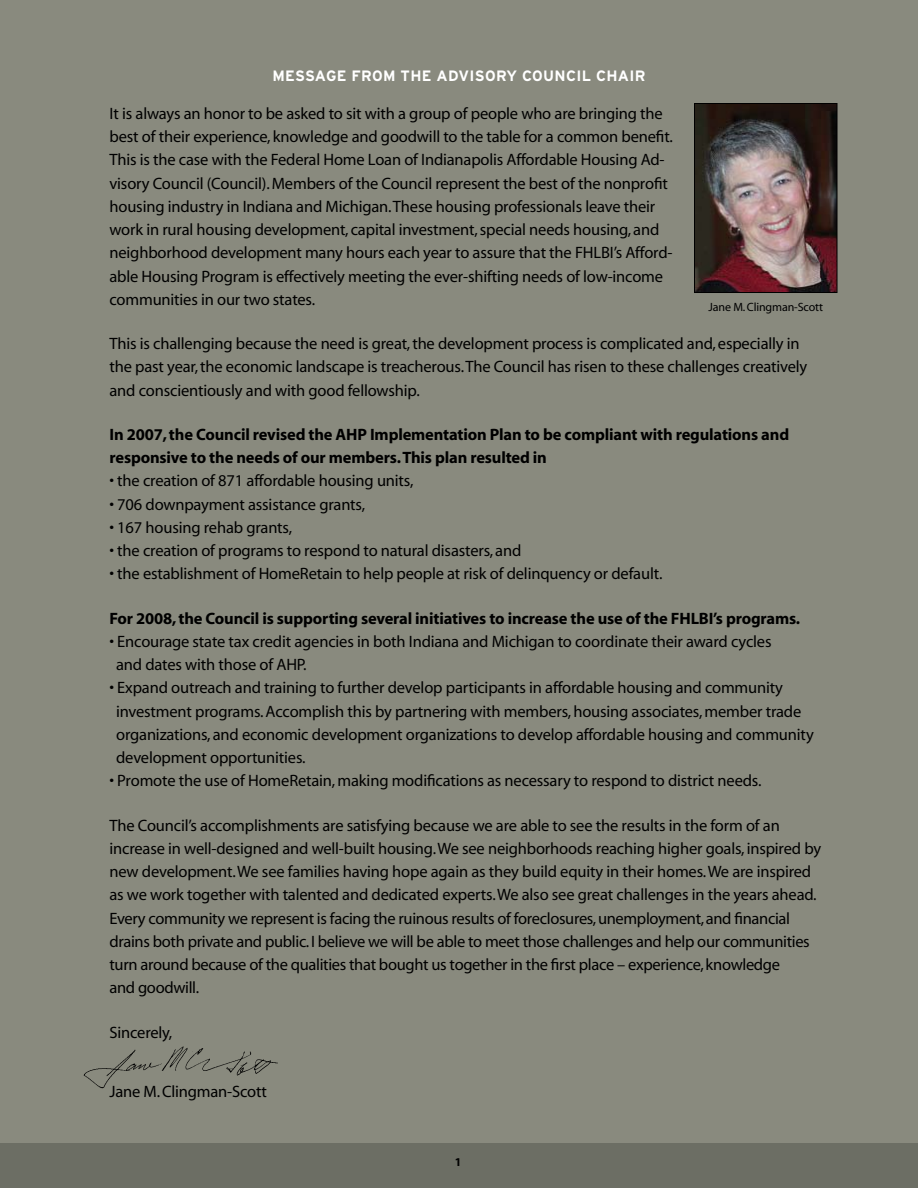
<style>
.page{position:relative;width:918px;height:1188px;background:#fff}
.page>*{position:absolute;margin:0;border:0;box-sizing:border-box;transform-origin:0 0}
.t1{font:16.5px/23.2px "Myriad";letter-spacing:-.01em;color:#000}
.t2{font:700 16.5px/23.2px "Myriad";letter-spacing:-.01em;color:#000}
.t3{font:700 15px "Interstate";letter-spacing:.02em;color:#fff}
.t4{font:12px "Myriad";letter-spacing:-.01em;color:#000}
.t5{font:700 12px "Myriad";color:#000}
</style>
<div class="page">
<div style="left:0;top:0;width:918px;height:1143px;background:#898a7e"></div>
<img style="left:79px;top:1045px;width:199px;height:44px">
<img style="left:696px;top:105px;width:139px;height:186px">
<div style="left:694px;top:103px;width:143px;height:190px;border:1px solid #000"></div>
<div style="left:0;top:1143px;width:918px;height:45px;background:#6c6e64"></div>
<p class="t3" style="left:272px;top:67px;width:375px">MESSAGE FROM THE ADVISORY COUNCIL CHAIR</p>
<p class="t1" style="left:110px;top:102px;width:565px">It is always an honor to be asked to sit with a group of people who are bringing the best of their experience, knowledge and goodwill to the table for a common benefit.<br>This is the case with the Federal Home Loan of Indianapolis Affordable Housing Ad&shy;visory Council (Council). Members of the Council represent the best of the nonprofit housing industry in Indiana and Michigan. These housing professionals leave their work in rural housing development, capital investment, special needs housing, and neighborhood development many hours each year to assure that the FHLBI’s Afford&shy;able Housing Program is effectively meeting the ever-shifting needs of low-income communities in our two states.</p>
<p class="t1" style="left:110px;top:333px;width:699px">This is challenging because the need is great, the development process is complicated and, especially in the past year, the economic landscape is treacherous. The Council has risen to these challenges creatively and conscientiously and with good fellowship.</p>
<p class="t2" style="left:110px;top:423px;width:681px">In 2007, the Council revised the AHP Implementation Plan to be compliant with regulations and responsive to the needs of our members. This plan resulted in</p>
<p class="t1" style="left:110px;top:470px;width:305px">• the creation of 871 affordable housing units,</p>
<p class="t1" style="left:110px;top:493px;width:257px">• 706 downpayment assistance grants,</p>
<p class="t1" style="left:110px;top:516px;width:184px">• 167 housing rehab grants,</p>
<p class="t1" style="left:110px;top:540px;width:413px">• the creation of programs to respond to natural disasters, and</p>
<p class="t1" style="left:110px;top:563px;width:554px">• the establishment of HomeRetain to help people at risk of delinquency or default.</p>
<p class="t2" style="left:110px;top:607px;width:692px">For 2008, the Council is supporting several initiatives to increase the use of the FHLBI’s programs.</p>
<p class="t1" style="left:116px;top:630px;width:657px;text-indent:-7px">• Encourage state tax credit agencies in both Indiana and Michigan to coordinate their award cycles and dates with those of AHP.</p>
<p class="t1" style="left:116px;top:677px;width:699px;text-indent:-7px">• Expand outreach and training to further develop participants in affordable housing and community investment programs. Accomplish this by partnering with members, housing associates, member trade organizations, and economic development organizations to develop affordable housing and community development opportunities.</p>
<p class="t1" style="left:110px;top:770px;width:654px">• Promote the use of HomeRetain, making modifications as necessary to respond to district needs.</p>
<p class="t1" style="left:110px;top:814px;width:713px">The Council’s accomplishments are satisfying because we are able to see the results in the form of an increase in well-designed and well-built housing. We see neighborhoods reaching higher goals, inspired by new development. We see families having hope again as they build equity in their homes. We are inspired as we work together with talented and dedicated experts. We also see great challenges in the years ahead.<br>Every community we represent is facing the ruinous results of foreclosures, unemployment, and financial drains both private and public. I believe we will be able to meet those challenges and help our communities turn around because of the qualities that bought us together in the first place – experience, knowledge<br>and goodwill.</p>
<p class="t1" style="left:110px;top:1021px;width:64px">Sincerely,</p>
<p class="t4" style="left:709px;top:301px;width:116px">Jane M. Clingman-Scott</p>
<p class="t1" style="left:110px;top:1080px;width:159px">Jane M. Clingman-Scott</p>
<p class="t5" style="left:455px;top:1156px;width:8px">1</p>
</div>
